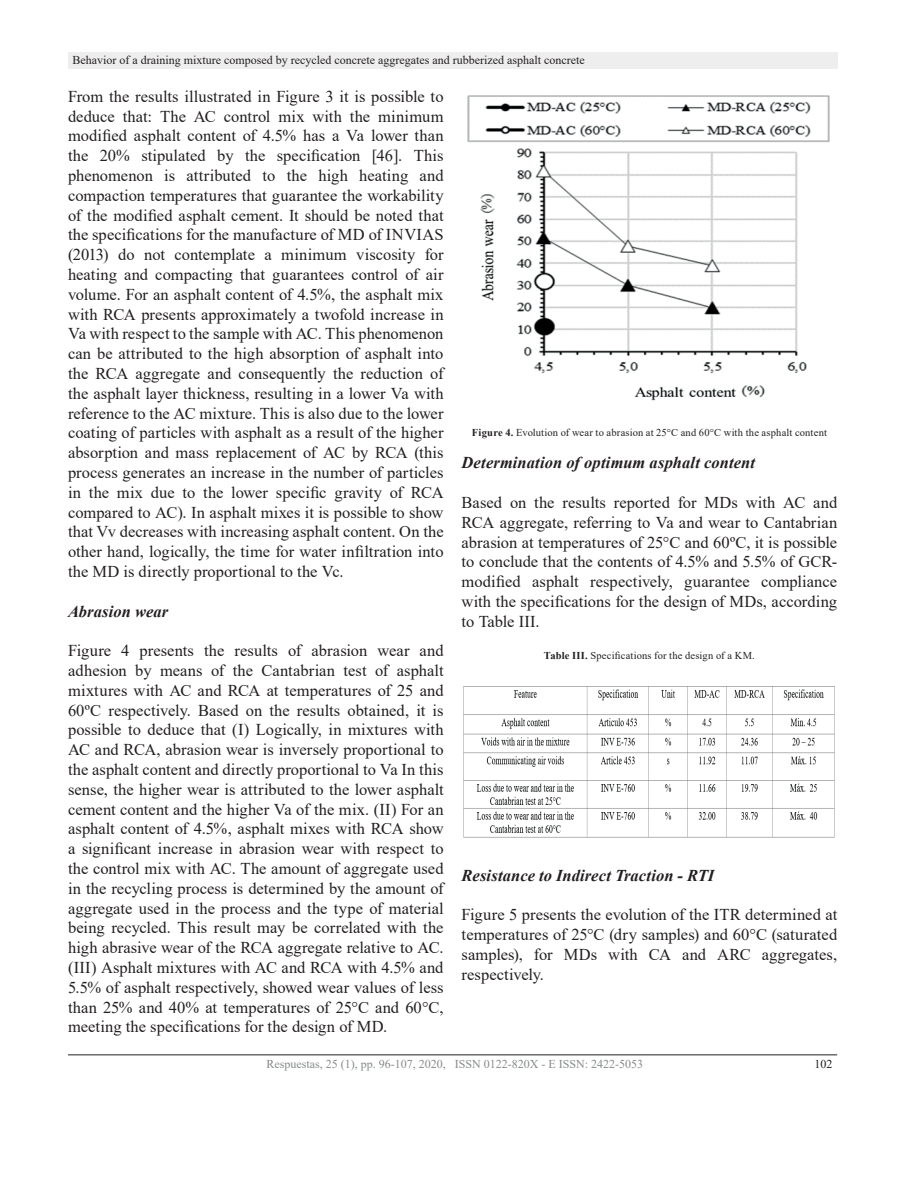
<style>
.page{position:relative;width:918px;height:1188px;background:#fff}
.page>*{position:absolute;margin:0;border:0;box-sizing:border-box;transform-origin:0 0}
.t1{font:16.5px/19.8px "Times New Roman";color:#231f20;text-align:justify}
.t2{font:italic 700 16.5px "Times New Roman";letter-spacing:.005em;color:#231f20}
.t3{font:12px "Times New Roman";color:#231f20}
.t4{font:12px "Times New Roman";color:#868a8b}
.t5{font:10.5px "Times New Roman";letter-spacing:.015em;color:#231f20}
.s1{font-weight:700}
</style>
<div class="page">
<div style="left:68px;top:52px;width:769px;height:17px;background:#eeeeef"></div>
<hr style="left:68px;top:1054px;width:769px;height:1px;background:#231f20">
<img style="left:467px;top:95px;width:363px;height:306px">
<img style="left:463px;top:686px;width:372px;height:152px">
<p class="t3" style="left:73px;top:51px;width:514px">Behavior of a draining mixture composed by recycled concrete aggregates and rubberized asphalt concrete</p>
<p class="t1" style="left:68px;top:86px;width:377px">From the results illustrated in Figure 3 it is possible to deduce that: The AC control mix with the minimum modified asphalt content of 4.5% has a Va lower than the 20% stipulated by the specification [46]. This phenomenon is attributed to the high heating and compaction temperatures that guarantee the workability of the modified asphalt cement. It should be noted that the specifications for the manufacture of MD of INVIAS (2013) do not contemplate a minimum viscosity for heating and compacting that guarantees control of air volume. For an asphalt content of 4.5%, the asphalt mix with RCA presents approximately a twofold increase in Va with respect to the sample with AC. This phenomenon can be attributed to the high absorption of asphalt into the RCA aggregate and consequently the reduction of the asphalt layer thickness, resulting in a lower Va with reference to the AC mixture. This is also due to the lower coating of particles with asphalt as a result of the higher absorption and mass replacement of AC by RCA (this process generates an increase in the number of particles in the mix due to the lower specific gravity of RCA compared to AC). In asphalt mixes it is possible to show that Vv decreases with increasing asphalt content. On the other hand, logically, the time for water infiltration into the MD is directly proportional to the Vc.</p>
<p class="t2" style="left:68px;top:600px;width:102px">Abrasion wear</p>
<p class="t1" style="left:68px;top:640px;width:377px">Figure 4 presents the results of abrasion wear and adhesion by means of the Cantabrian test of asphalt mixtures with AC and RCA at temperatures of 25 and 60ºC respectively. Based on the results obtained, it is possible to deduce that (I) Logically, in mixtures with AC and RCA, abrasion wear is inversely proportional to the asphalt content and directly proportional to Va In this sense, the higher wear is attributed to the lower asphalt cement content and the higher Va of the mix. (II) For an asphalt content of 4.5%, asphalt mixes with RCA show a significant increase in abrasion wear with respect to the control mix with AC. The amount of aggregate used in the recycling process is determined by the amount of aggregate used in the process and the type of material being recycled. This result may be correlated with the high abrasive wear of the RCA aggregate relative to AC. (III) Asphalt mixtures with AC and RCA with 4.5% and 5.5% of asphalt respectively, showed wear values of less than 25% and 40% at temperatures of 25°C and 60°C, meeting the specifications for the design of MD.</p>
<p class="t5" style="left:472px;top:425px;width:357px"><span class="s1">Figure 4.</span> Evolution of wear to abrasion at 25°C and 60°C with the asphalt content</p>
<p class="t2" style="left:462px;top:451px;width:295px">Determination of optimum asphalt content</p>
<p class="t1" style="left:462px;top:492px;width:377px">Based on the results reported for MDs with AC and RCA aggregate, referring to Va and wear to Cantabrian abrasion at temperatures of 25°C and 60ºC, it is possible to conclude that the contents of 4.5% and 5.5% of GCR&shy;modified asphalt respectively, guarantee compliance with the specifications for the design of MDs, according to Table III.</p>
<p class="t5" style="left:544px;top:648px;width:212px"><span class="s1">Table III.</span> Specifications for the design of a KM.</p>
<p class="t2" style="left:462px;top:864px;width:254px">Resistance to Indirect Traction - RTI</p>
<p class="t1" style="left:462px;top:904px;width:377px">Figure 5 presents the evolution of the ITR determined at temperatures of 25°C (dry samples) and 60°C (saturated samples), for MDs with CA and ARC aggregates, respectively.</p>
<p class="t4" style="left:266px;top:1056px;width:378px">Respuestas, 25 (1), pp. 96-107, 2020, ISSN 0122-820X - E ISSN: 2422-5053</p>
<p class="t3" style="left:814px;top:1056px;width:19px">102</p>
</div>
